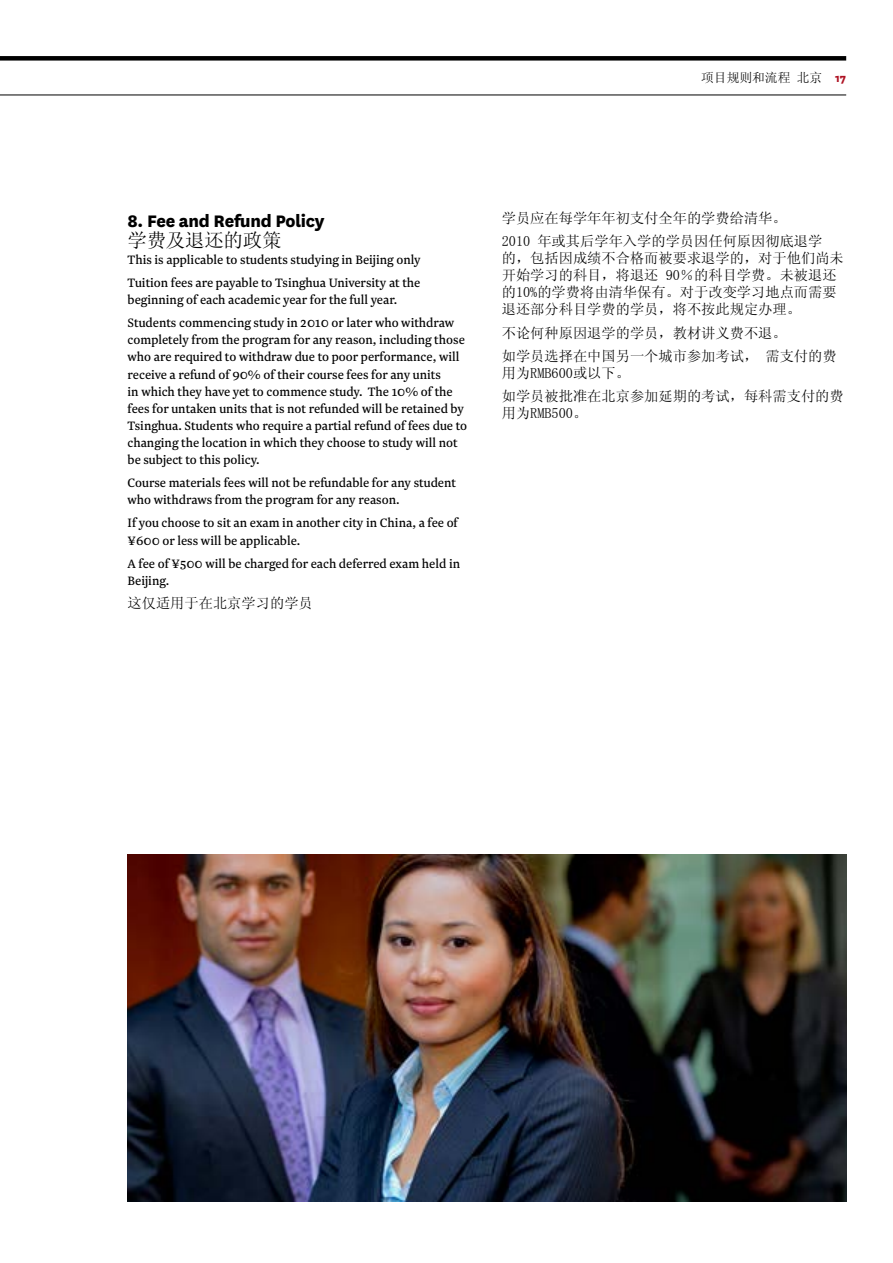
<style>
.page{position:relative;width:893px;height:1263px;background:#fff}
.page>*{position:absolute;margin:0;border:0;box-sizing:border-box;transform-origin:0 0}
.t1{font:800 19.5px "National";letter-spacing:-.015em;color:#000}
.t2{font:19.5px "Sim Sun";letter-spacing:-.015em;color:#000}
.t3{font:14.25px/17.1px "Newzald";color:#000}
.t4{font:14.25px/23.1px "Sim Sun";color:#000}
.t5{font:12.75px "Sim Sun";color:#000}
.s1{font-family:"National";font-weight:800;color:#ae1122}
</style>
<div class="page">
<div style="left:0;top:56px;width:846px;height:5px;background:#000"></div>
<hr style="left:0;top:95px;width:846px;height:1px;background:#000">
<img style="left:128px;top:855px;width:718px;height:346px">
<p class="t5" style="left:701px;top:71px;width:147px">项目规则和流程 北京 <span class="s1">17</span></p>
<h1 class="t1" style="left:128px;top:207px;width:198px">8. Fee and Refund Policy</h1>
<h1 class="t2" style="left:128px;top:230px;width:155px">学费及退还的政策</h1>
<p class="t3" style="left:128px;top:248px;width:295px;line-height:23.1px">This is applicable to students studying in Beijing only<br>Tuition fees are payable to Tsinghua University at the</p>
<p class="t3" style="left:128px;top:288px;width:328px;line-height:23.1px">beginning of each academic year for the full year.<br>Students commencing study in 2010 or later who withdraw</p>
<p class="t3" style="left:128px;top:331px;width:341px">completely from the program for any reason, including those who are required to withdraw due to poor performance, will receive a refund of 90% of their course fees for any units<br>in which they have yet to commence study. The 10% of the fees for untaken units that is not refunded will be retained by Tsinghua. Students who require a partial refund of fees due to changing the location in which they choose to study will not be subject to this policy.</p>
<p class="t3" style="left:128px;top:474px;width:330px">Course materials fees will not be refundable for any student who withdraws from the program for any reason.</p>
<p class="t3" style="left:128px;top:514px;width:332px">If you choose to sit an exam in another city in China, a fee of ¥600 or less will be applicable.</p>
<p class="t3" style="left:128px;top:555px;width:334px">A fee of ¥500 will be charged for each deferred exam held in<br>Beijing.</p>
<p class="t4" style="left:128px;top:591px;width:187px">这仅适用于在北京学习的学员</p>
<p class="t4" style="left:502px;top:206px;width:322px">学员应在每学年年初支付全年的学费给清华。<br>2010 年或其后学年入学的学员因任何原因彻底退学</p>
<p class="t4" style="left:502px;top:249px;width:343px;line-height:17.1px">的，包括因成绩不合格而被要求退学的，对于他们尚未开始学习的科目，将退还 90％的科目学费。未被退还的10%的学费将由清华保有。对于改变学习地点而需要退还部分科目学费的学员，将不按此规定办理。</p>
<p class="t4" style="left:502px;top:321px;width:336px">不论何种原因退学的学员，教材讲义费不退。<br>如学员选择在中国另一个城市参加考试， 需支付的费</p>
<p class="t4" style="left:502px;top:361px;width:343px">用为RMB600或以下。<br>如学员被批准在北京参加延期的考试，每科需支付的费</p>
<p class="t4" style="left:502px;top:401px;width:87px">用为RMB500。</p>
</div>
